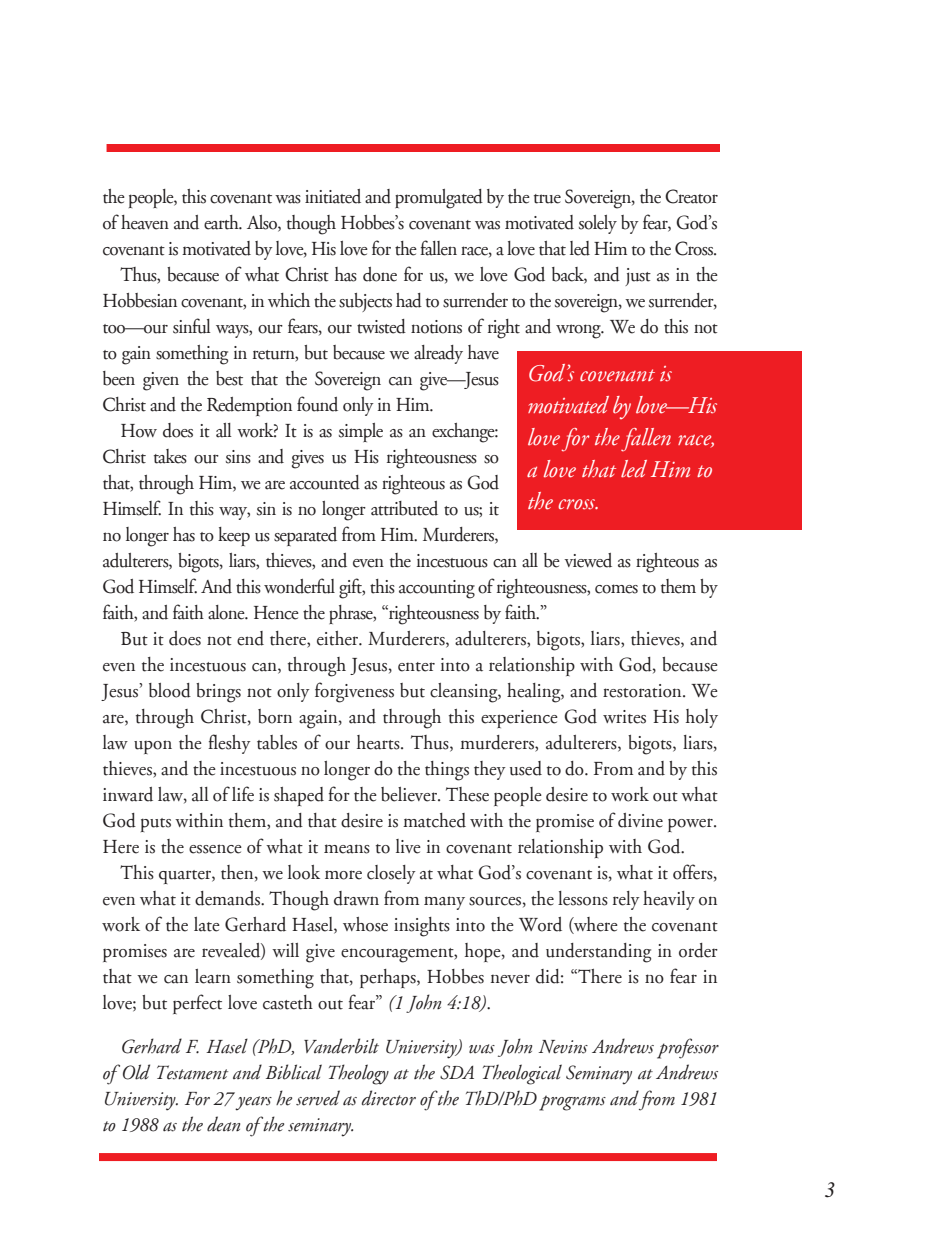
<style>
.page{position:relative;width:936px;height:1260px;background:#fff}
.page>*{position:absolute;margin:0;border:0;box-sizing:border-box;transform-origin:0 0}
.t1{font:italic 24px/32px "Adobe Garamond";color:#fff;scale:.95 1}
.t2{font:italic 22px "Times New Roman PS Std";color:#231f20}
.t3{font:20px "Adobe Garamond";color:#231f20;scale:.95 1}
.t4{font:20px "Adobe Garamond";letter-spacing:-.03em;color:#231f20;scale:.95 1}
.t5{font:italic 20px/26px "Adobe Garamond";color:#231f20;text-align:justify;scale:.95 1}
.s1{font-style:italic}
</style>
<div class="page">
<div style="left:99px;top:1153px;width:618px;height:8px;background:#ee1d23"></div>
<div style="left:517px;top:351px;width:285px;height:178px;background:#ee1d23"></div>
<div style="left:107px;top:144px;width:613px;height:8px;background:#ee1d23"></div>
<p class="t4" style="left:103px;top:186px;width:649px">the people, this covenant was initiated and promulgated by the true Sovereign, the Creator</p>
<p class="t4" style="left:103px;top:212px;width:649px">of heaven and earth. Also, though Hobbes’s covenant was motivated solely by fear, God’s</p>
<p class="t4" style="left:103px;top:238px;width:649px">covenant is motivated by love, His love for the fallen race, a love that led Him to the Cross.</p>
<p class="t4" style="left:121px;top:264px;width:630px">Thus, because of what Christ has done for us, we love God back, and just as in the</p>
<p class="t4" style="left:103px;top:290px;width:649px">Hobbesian covenant, in which the subjects had to surrender to the sovereign, we surrender,</p>
<p class="t4" style="left:103px;top:316px;width:649px">too—our sinful ways, our fears, our twisted notions of right and wrong. We do this not</p>
<p class="t4" style="left:103px;top:342px;width:419px">to gain something in return, but because we already have</p>
<p class="t4" style="left:103px;top:368px;width:419px">been given the best that the Sovereign can give—Jesus</p>
<p class="t4" style="left:103px;top:394px;width:350px">Christ and the Redemption found only in Him.</p>
<p class="t4" style="left:121px;top:420px;width:400px">How does it all work? It is as simple as an exchange:</p>
<p class="t4" style="left:103px;top:446px;width:419px">Christ takes our sins and gives us His righteousness so</p>
<p class="t4" style="left:103px;top:472px;width:419px">that, through Him, we are accounted as righteous as God</p>
<p class="t4" style="left:103px;top:498px;width:419px">Himself. In this way, sin is no longer attributed to us; it</p>
<p class="t4" style="left:103px;top:524px;width:419px">no longer has to keep us separated from Him. Murderers,</p>
<p class="t4" style="left:103px;top:550px;width:649px">adulterers, bigots, liars, thieves, and even the incestuous can all be viewed as righteous as</p>
<p class="t4" style="left:103px;top:576px;width:649px">God Himself. And this wonderful gift, this accounting of righteousness, comes to them by</p>
<p class="t4" style="left:103px;top:602px;width:470px">faith, and faith alone. Hence the phrase, “righteousness by faith.”</p>
<p class="t3" style="left:121px;top:628px;width:630px">But it does not end there, either. Murderers, adulterers, bigots, liars, thieves, and</p>
<p class="t3" style="left:103px;top:654px;width:649px">even the incestuous can, through Jesus, enter into a relationship with God, because</p>
<p class="t3" style="left:103px;top:680px;width:649px">Jesus’ blood brings not only forgiveness but cleansing, healing, and restoration. We</p>
<p class="t3" style="left:103px;top:706px;width:649px">are, through Christ, born again, and through this experience God writes His holy</p>
<p class="t3" style="left:103px;top:732px;width:649px">law upon the fleshy tables of our hearts. Thus, murderers, adulterers, bigots, liars,</p>
<p class="t3" style="left:103px;top:758px;width:649px">thieves, and the incestuous no longer do the things they used to do. From and by this</p>
<p class="t3" style="left:103px;top:784px;width:649px">inward law, all of life is shaped for the believer. These people desire to work out what</p>
<p class="t3" style="left:103px;top:810px;width:649px">God puts within them, and that desire is matched with the promise of divine power.</p>
<p class="t3" style="left:103px;top:836px;width:615px">Here is the essence of what it means to live in covenant relationship with God.</p>
<p class="t3" style="left:121px;top:862px;width:630px">This quarter, then, we look more closely at what God’s covenant is, what it offers,</p>
<p class="t3" style="left:103px;top:888px;width:649px">even what it demands. Though drawn from many sources, the lessons rely heavily on</p>
<p class="t3" style="left:103px;top:914px;width:649px">work of the late Gerhard Hasel, whose insights into the Word (where the covenant</p>
<p class="t3" style="left:103px;top:940px;width:649px">promises are revealed) will give encouragement, hope, and understanding in order</p>
<p class="t3" style="left:103px;top:966px;width:649px">that we can learn something that, perhaps, Hobbes never did: “There is no fear in</p>
<p class="t3" style="left:103px;top:992px;width:410px">love; but perfect love casteth out fear” <span class="s1">(1 John 4:18)</span>.</p>
<p class="t5" style="left:103px;top:1034px;width:649px;text-indent:18px">Gerhard F. Hasel (PhD, Vanderbilt University) was John Nevins Andrews professor of Old Testament and Biblical Theology at the SDA Theological Seminary at Andrews University. For 27 years he served as director of the ThD/PhD programs and from 1981 to 1988 as the dean of the seminary.</p>
<p class="t1" style="left:527px;top:358px;width:201px">God’s covenant is motivated by love—His love for the fallen race, a love that led Him to the cross.</p>
<p class="t2" style="left:824px;top:1178px;width:12px">3</p>
</div>
